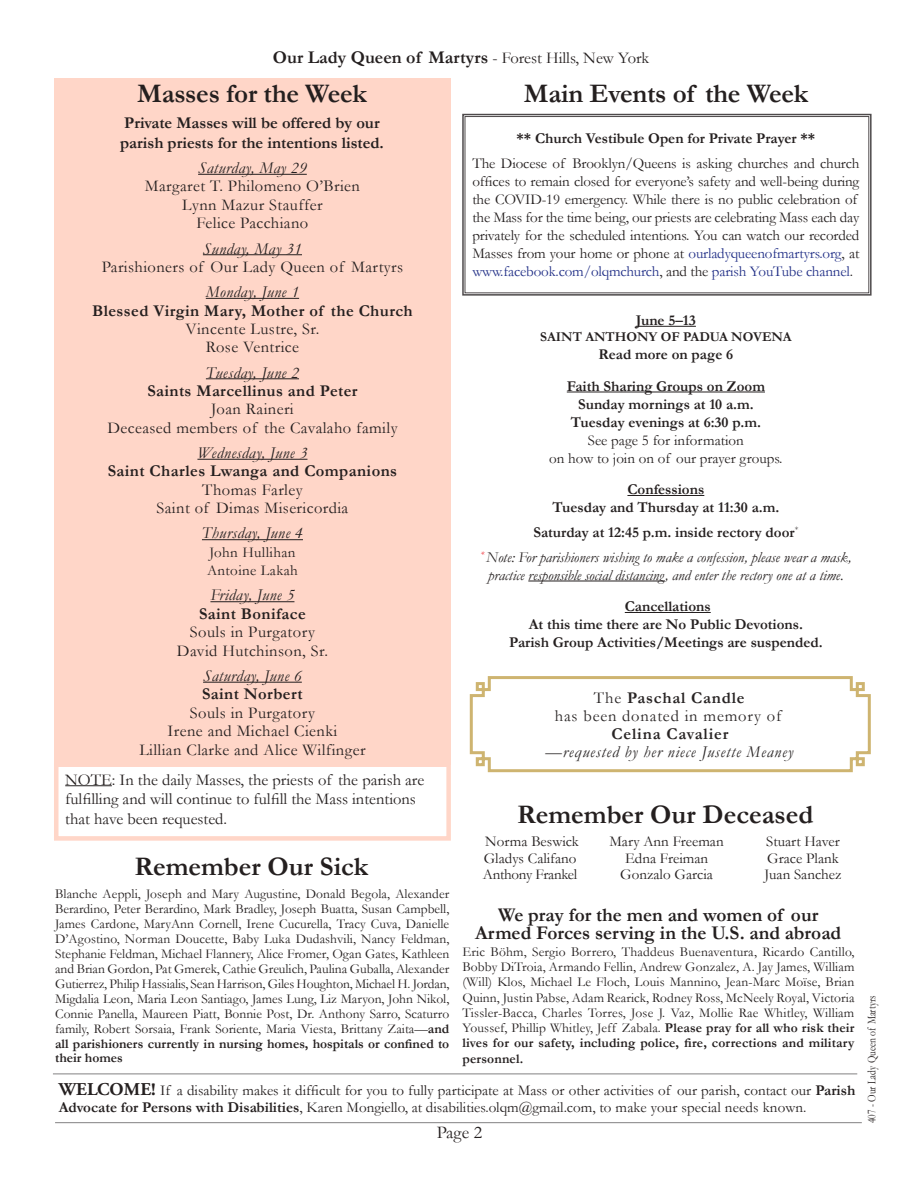
<style>
.page{position:relative;width:918px;height:1188px;background:#fff}
.page>*{position:absolute;margin:0;border:0;box-sizing:border-box;transform-origin:0 0}
.t1{font:700 27px "Garamond";letter-spacing:-.005em;color:#241f1f}
.t2{font:700 19.5px/18px "Garamond";color:#241f1f;text-align:center}
.t3{font:700 18px "Garamond";color:#241f1f}
.t4{font:18px "Garamond";color:#241f1f}
.t5{font:16.5px/18.5px "Garamond";letter-spacing:.025em;color:#241f1f;text-align:center}
.t6{font:16.5px/19.5px "Garamond";color:#241f1f}
.t7{font:700 16.5px "Garamond";letter-spacing:.025em;color:#241f1f}
.t8{font:italic 16.5px "Garamond";letter-spacing:.025em;color:#241f1f}
.t9{font:700 16.5px/19.5px "Garamond";color:#241f1f}
.t10{font:16.5px/18px "Garamond";letter-spacing:.05em;color:#282424;text-align:center}
.t11{font:italic 16.5px "Garamond";letter-spacing:.05em;color:#282424}
.t12{font:700 16.5px "Garamond";letter-spacing:.05em;color:#282424}
.t13{font:15px/16.5px "Garamond";letter-spacing:-.01em;color:#241f1f}
.t14{font:700 15px/18px "Garamond";color:#241f1f;text-align:center}
.t15{font:italic 15px/24.8px "Garamond";color:#241f1f;text-align:center}
.t16{font:15px/18.5px "Garamond";letter-spacing:.025em;color:#241f1f}
.t17{font:13.5px/14.9px "Garamond";color:#241f1f;text-align:justify}
.t18{font:700 13.5px "Garamond";color:#241f1f}
.t19{font:12px "Garamond";color:#241f1f;scale:.8 1}
.s1{font-weight:400;font-size:16.5px}
.s2{color:#223087}
.s3{font-weight:700;font-style:normal}
.s4{font-weight:700}
.s5{font-family:"Adobe Garamond Pro";font-weight:700;font-size:18px}
</style>
<div class="page">
<div style="left:54px;top:78px;width:397px;height:687px;background:#ffd6c8"></div>
<hr style="left:55px;top:1122px;width:807px;height:1px;background:#838182">
<hr style="left:65px;top:785px;width:47px;height:1px;background:#241f1f">
<div style="left:54px;top:762px;width:397px;height:79px;border:4px solid #ffd6c8"></div>
<hr style="left:53px;top:1074px;width:804px;height:1px;background:#838182">
<hr style="left:636px;top:326px;width:60px;height:1px;background:#241f1f">
<hr style="left:567px;top:392px;width:198px;height:1px;background:#241f1f">
<hr style="left:627px;top:495px;width:77px;height:1px;background:#241f1f">
<hr style="left:528px;top:581px;width:137px;height:1px;background:#241f1f">
<hr style="left:625px;top:612px;width:86px;height:1px;background:#241f1f">
<svg style="left:462px;top:113px;width:410px;height:183px"></svg>
<div style="left:465px;top:116px;width:404px;height:177px;border:1px solid #4e4a4b"></div>
<svg style="left:469px;top:676px;width:402px;height:97px"></svg>
<hr style="left:198px;top:174px;width:109px;height:1px;background:#241f1f">
<hr style="left:203px;top:254px;width:99px;height:1px;background:#241f1f">
<hr style="left:206px;top:298px;width:93px;height:1px;background:#241f1f">
<hr style="left:206px;top:378px;width:93px;height:1px;background:#241f1f">
<hr style="left:197px;top:459px;width:110px;height:1px;background:#241f1f">
<hr style="left:202px;top:539px;width:101px;height:1px;background:#241f1f">
<hr style="left:210px;top:601px;width:84px;height:1px;background:#241f1f">
<hr style="left:203px;top:682px;width:99px;height:1px;background:#241f1f">
<h3 class="t3" style="left:273px;top:45px;width:378px">Our Lady Queen of Martyrs <span class="s1">- Forest Hills, New York</span></h3>
<h1 class="t1" style="left:137px;top:75px;width:231px">Masses for the Week</h1>
<p class="t9" style="left:120px;top:113px;width:265px">Private Masses will be offered by our parish priests for the intentions listed.</p>
<p class="t8" style="left:198px;top:157px;width:110px">Saturday, May 29</p>
<p class="t5" style="left:145px;top:177px;width:217px">Margaret T. Philomeno O’Brien<br>Lynn Mazur Stauffer<br>Felice Pacchiano</p>
<p class="t8" style="left:203px;top:237px;width:101px">Sunday, May 31</p>
<p class="t5" style="left:102px;top:257px;width:303px">Parishioners of Our Lady Queen of Martyrs</p>
<p class="t8" style="left:206px;top:281px;width:95px">Monday, June 1</p>
<p class="t7" style="left:92px;top:299px;width:322px">Blessed Virgin Mary, Mother of the Church</p>
<p class="t5" style="left:186px;top:319px;width:135px">Vincente Lustre, Sr.<br>Rose Ventrice</p>
<p class="t8" style="left:206px;top:361px;width:95px">Tuesday, June 2</p>
<p class="t7" style="left:147px;top:380px;width:212px">Saints Marcellinus and Peter</p>
<p class="t5" style="left:107px;top:400px;width:292px">Joan Raineri<br>Deceased members of the Cavalaho family</p>
<p class="t8" style="left:197px;top:442px;width:112px">Wednesday, June 3</p>
<p class="t7" style="left:108px;top:460px;width:291px">Saint Charles Lwanga and Companions</p>
<p class="t5" style="left:157px;top:480px;width:193px">Thomas Farley<br>Saint of Dimas Misericordia</p>
<p class="t8" style="left:202px;top:522px;width:102px">Thursday, June 4</p>
<p class="t16" style="left:207px;top:543px;width:92px">John Hullihan<br>Antoine Lakah</p>
<p class="t8" style="left:210px;top:584px;width:86px">Friday, June 5</p>
<p class="t7" style="left:199px;top:602px;width:108px">Saint Boniface</p>
<p class="t5" style="left:177px;top:623px;width:153px">Souls in Purgatory<br>David Hutchinson, Sr.</p>
<p class="t8" style="left:203px;top:665px;width:100px">Saturday, June 6</p>
<p class="t7" style="left:202px;top:683px;width:102px">Saint Norbert</p>
<p class="t5" style="left:139px;top:703px;width:228px">Souls in Purgatory<br>Irene and Michael Cienki<br>Lillian Clarke and Alice Wilfinger</p>
<h1 class="t1" style="left:524px;top:75px;width:286px">Main Events of the Week</h1>
<p class="t14" style="left:517px;top:129px;width:300px">** Church Vestibule Open for Private Prayer **</p>
<p class="t13" style="left:472px;top:154px;width:389px;line-height:18px">The Diocese of Brooklyn/Queens is asking churches and church offices to remain closed for everyone’s safety and well-being during the COVID-19 emergency. While there is no public celebration of the Mass for the time being, our priests are celebrating Mass each day privately for the scheduled intentions. You can watch our recorded Masses from your home or phone at <span class="s2">ourladyqueenofmartyrs.org</span>, at <span class="s2">www.facebook.com/olqmchurch</span>, and the <span class="s2">parish YouTube channel</span>.</p>
<p class="t14" style="left:636px;top:311px;width:62px">June 5–13</p>
<p class="t18" style="left:540px;top:328px;width:253px">SAINT ANTHONY OF PADUA NOVENA</p>
<p class="t14" style="left:567px;top:339px;width:200px;line-height:31.5px">Read more on page 6<br>Faith Sharing Groups on Zoom</p>
<p class="t14" style="left:571px;top:395px;width:192px">Sunday mornings at 10 a.m.<br>Tuesday evenings at 6:30 p.m.</p>
<p class="t13" style="left:549px;top:431px;width:235px;line-height:18px;text-align:center">See page 5 for information<br>on how to join on of our prayer groups.</p>
<p class="t14" style="left:552px;top:481px;width:228px">Confessions<br>Tuesday and Thursday at 11:30 a.m.</p>
<p class="t15" style="left:480px;top:520px;width:373px"><span class="s3">Saturday at 12:45 p.m. inside rectory door</span><sup>*<br></sup><sup>*</sup> Note: For parishioners wishing to make a confession, please wear a mask,</p>
<p class="t15" style="left:488px;top:562px;width:357px">practice responsible social distancing, and enter the rectory one at a time.</p>
<p class="t14" style="left:509px;top:598px;width:315px">Cancellations<br>At this time there are No Public Devotions.<br>Parish Group Activities/Meetings are suspended.</p>
<p class="t10" style="left:555px;top:688px;width:228px">The <span class="s4">Paschal Candle<br></span>has been donated in memory of</p>
<p class="t12" style="left:612px;top:722px;width:118px">Celina Cavalier</p>
<p class="t11" style="left:545px;top:740px;width:249px">—requested by her niece Jusette Meaney</p>
<p class="t6" style="left:65px;top:769px;width:361px">NOTE: In the daily Masses, the priests of the parish are fulfilling and will continue to fulfill the Mass intentions that have been requested.</p>
<h1 class="t1" style="left:134px;top:848px;width:235px">Remember Our Sick</h1>
<p class="t17" style="left:55px;top:886px;width:396px">Blanche Aeppli, Joseph and Mary Augustine, Donald Begola, Alexander Berardino, Peter Berardino, Mark Bradley, Joseph Buatta, Susan Campbell, James Cardone, MaryAnn Cornell, Irene Cucurella, Tracy Cuva, Danielle D’Agostino, Norman Doucette, Baby Luka Dudashvili, Nancy Feldman, Stephanie Feldman, Michael Flannery, Alice Fromer, Ogan Gates, Kathleen and Brian Gordon, Pat Gmerek, Cathie Greulich, Paulina Guballa, Alexander Gutierrez, Philip Hassialis, Sean Harrison, Giles Houghton, Michael H. Jordan, Migdalia Leon, Maria Leon Santiago, James Lung, Liz Maryon, John Nikol, Connie Panella, Maureen Piatt, Bonnie Post, Dr. Anthony Sarro, Scaturro family, Robert Sorsaia, Frank Soriente, Maria Viesta, Brittany Zaita—<span class="s4">and all parishioners currently in nursing homes, hospitals or confined to their homes</span></p>
<p class="t13" style="left:59px;top:1082px;width:798px"><span class="s5">WELCOME!</span> If a disability makes it difficult for you to fully participate at Mass or other activities of our parish, contact our <span class="s4">Parish<br>Advocate for Persons with Disabilities</span>, Karen Mongiello, at disabilities.olqm@gmail.com, to make your special needs known.</p>
<h1 class="t1" style="left:517px;top:796px;width:298px">Remember Our Deceased</h1>
<p class="t13" style="left:483px;top:833px;width:97px">Norma Beswick<br>Gladys Califano<br>Anthony Frankel</p>
<p class="t13" style="left:609px;top:833px;width:116px;text-align:center">Mary Ann Freeman<br>Edna Freiman<br>Gonzalo Garcia</p>
<p class="t13" style="left:765px;top:833px;width:78px">Stuart Haver<br>Grace Plank<br>Juan Sanchez</p>
<h2 class="t2" style="left:475px;top:906px;width:368px">We pray for the men and women of our<br>Armed Forces serving in the U.S. and abroad</h2>
<p class="t17" style="left:462px;top:943px;width:394px;line-height:15.3px">Eric Böhm, Sergio Borrero, Thaddeus Buenaventura, Ricardo Cantillo, Bobby DiTroia, Armando Fellin, Andrew Gonzalez, A. Jay James, William (Will) Klos, Michael Le Floch, Louis Mannino, Jean-Marc Moïse, Brian Quinn, Justin Pabse, Adam Rearick, Rodney Ross, McNeely Royal, Victoria Tissler-Bacca, Charles Torres, Jose J. Vaz, Mollie Rae Whitley, William Youssef, Phillip Whitley, Jeff Zabala. <span class="s4">Please pray for all who risk their lives for our safety, including police, fire, corrections and military personnel.</span></p>
<h3 class="t4" style="left:437px;top:1120px;width:47px">Page 2</h3>
<p class="t19" style="left:864px;top:1123px;width:161px;rotate:-90deg">407 - Our Lady Queen of Martyrs</p>
</div>
